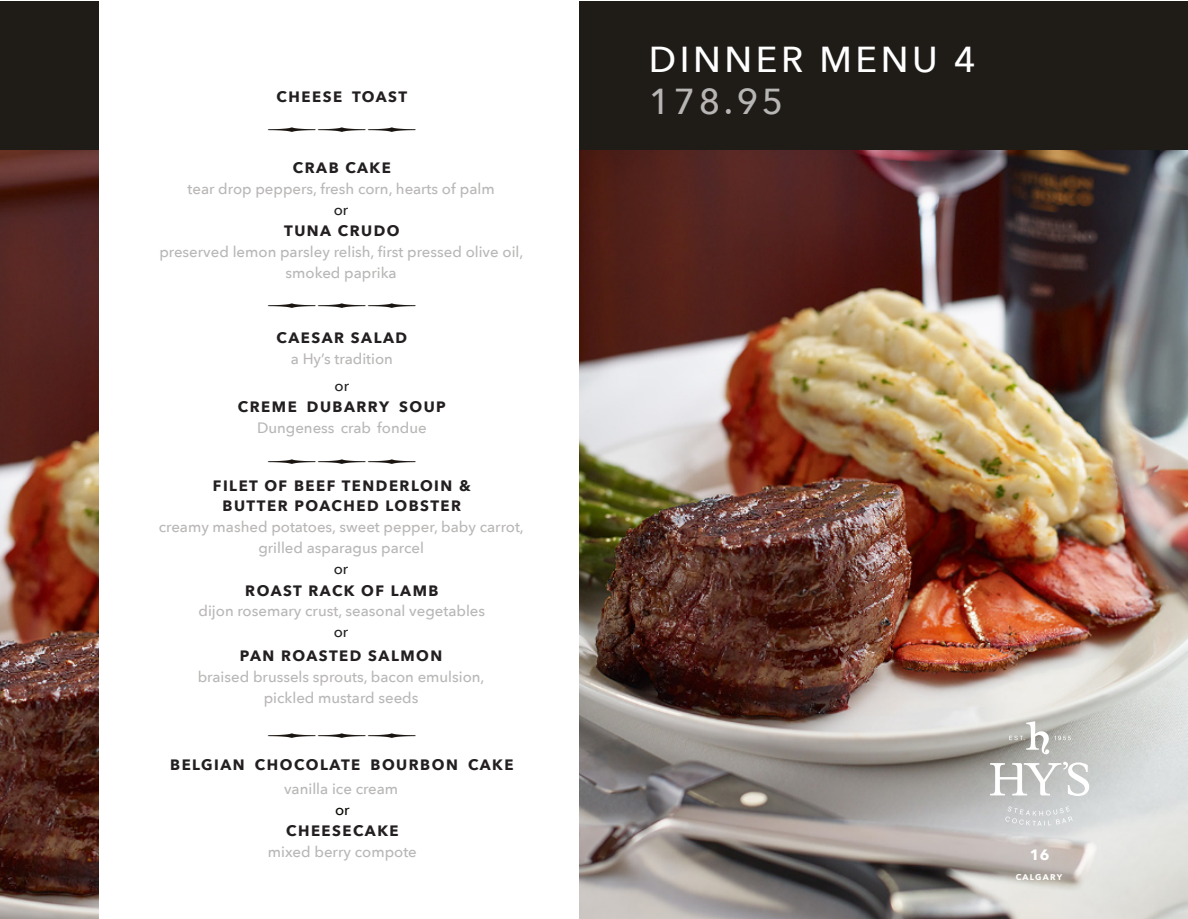
<style>
.page{position:relative;width:1188px;height:919px;background:#fff}
.page>*{position:absolute;margin:0;border:0;box-sizing:border-box;transform-origin:0 0}
.t1{font:500 36px "Avenir Next";letter-spacing:.1em;color:#fff}
.t2{font:500 36px "Avenir Next";color:#b7b6b5}
.t3{font:500 15px/21px "Avenir Next";color:#b9b7b6;text-align:center}
.t4{font:700 15px/19.5px "Avenir Next";letter-spacing:.1em;color:#231f20;text-align:center}
.t5{font:500 15px "Avenir Next";color:#231f20}
.t6{font:500 15px "Avenir Next";color:#080704}
.t7{font:700 15px "Avenir Next";color:#fff}
.t8{font:700 8.25px "Avenir Next";letter-spacing:.145em;color:#fff}
</style>
<div class="page">
<img style="left:0;top:149px;width:99px;height:769px">
<img style="left:579px;top:149px;width:609px;height:769px">
<div style="left:0;top:1px;width:1188px;height:148px;background:#1f1c18"></div>
<div style="left:99px;top:0;width:479px;height:918px;background:#fff"></div>
<svg style="left:990px;top:761px;width:99px;height:34px"></svg>
<svg style="left:1005px;top:806px;width:68px;height:19px"></svg>
<svg style="left:1009px;top:721px;width:62px;height:33px;background:#b9b9b4"></svg>
<p class="t4" style="left:277px;top:87px;width:132px">CHEESE TOAST</p>
<p class="t4" style="left:293px;top:158px;width:100px">CRAB CAKE</p>
<p class="t3" style="left:188px;top:178px;width:309px">tear drop peppers, fresh corn, hearts of palm</p>
<p class="t5" style="left:334px;top:200px;width:16px">or</p>
<p class="t4" style="left:284px;top:221px;width:117px">TUNA CRUDO</p>
<p class="t3" style="left:159px;top:241px;width:366px">preserved lemon parsley relish, first pressed olive oil, smoked paprika</p>
<p class="t4" style="left:277px;top:329px;width:132px">CAESAR SALAD</p>
<p class="t3" style="left:291px;top:349px;width:104px">a Hy’s tradition</p>
<p class="t5" style="left:335px;top:376px;width:16px">or</p>
<p class="t4" style="left:238px;top:398px;width:210px">CREME DUBARRY SOUP</p>
<p class="t3" style="left:257px;top:418px;width:171px">Dungeness crab fondue</p>
<p class="t4" style="left:213px;top:476px;width:259px">FILET OF BEEF TENDERLOIN &amp;<br>BUTTER POACHED LOBSTER</p>
<p class="t3" style="left:159px;top:516px;width:367px">creamy mashed potatoes, sweet pepper, baby carrot, grilled asparagus parcel</p>
<p class="t5" style="left:334px;top:558px;width:16px">or</p>
<p class="t4" style="left:245px;top:581px;width:195px">ROAST RACK OF LAMB</p>
<p class="t3" style="left:199px;top:600px;width:288px">dijon rosemary crust, seasonal vegetables</p>
<p class="t5" style="left:334px;top:621px;width:16px">or</p>
<p class="t4" style="left:240px;top:646px;width:204px">PAN ROASTED SALMON</p>
<p class="t3" style="left:198px;top:666px;width:288px">braised brussels sprouts, bacon emulsion, pickled mustard seeds</p>
<h1 class="t1" style="left:649px;top:36px;width:328px">DINNER MENU 4</h1>
<h1 class="t2" style="left:649px;top:78px;width:136px">178.95</h1>
<p class="t4" style="left:170px;top:755px;width:345px">BELGIAN CHOCOLATE BOURBON CAKE</p>
<p class="t3" style="left:284px;top:779px;width:116px">vanilla ice cream</p>
<p class="t6" style="left:335px;top:800px;width:16px">or</p>
<p class="t4" style="left:286px;top:821px;width:114px">CHEESECAKE</p>
<p class="t3" style="left:268px;top:842px;width:150px">mixed berry compote</p>
<p class="t7" style="left:1030px;top:844px;width:21px">16</p>
<p class="t8" style="left:1016px;top:871px;width:48px">CALGARY</p>
</div>
